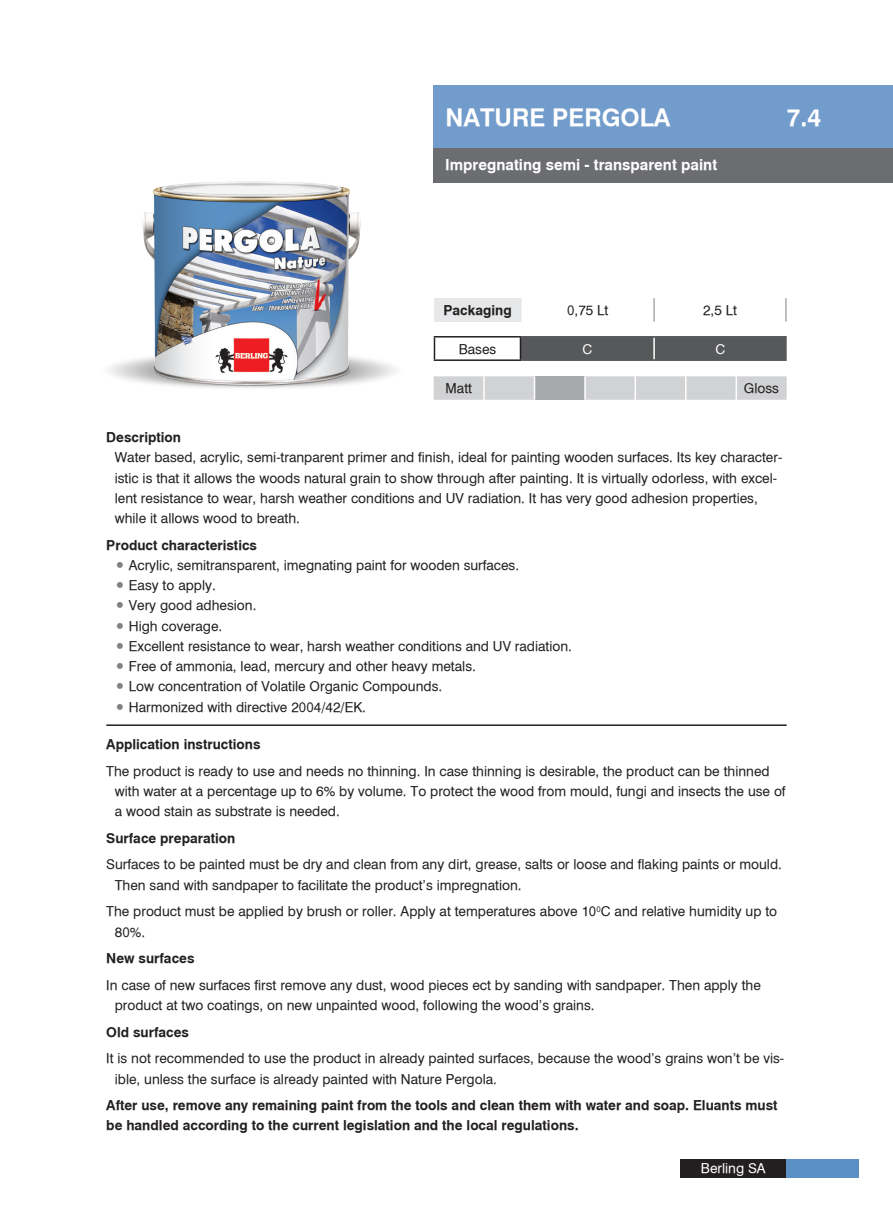
<style>
.page{position:relative;width:893px;height:1212px;background:#fff}
.page>*{position:absolute;margin:0;border:0;box-sizing:border-box;transform-origin:0 0}
.t1{font:24px "UB Helvetica Bold";color:#fff}
.t2{font:15px "UB Helvetica Bold";color:#fff}
.t3{font:13.5px/20.2px "UB Helvetica";color:#231f20}
.t4{font:13.5px/20.2px "UB Helvetica Bold";color:#231f20}
.t5{font:13.5px "UB Helvetica";color:#fff}
.s1{font-family:"UB Helvetica Bold"}
.s2{color:#808285}
</style>
<div class="page">
<hr style="left:106px;top:724px;width:681px;height:2px;background:#231f20">
<div style="left:680px;top:1159px;width:107px;height:19px;background:#231f20"></div>
<div style="left:787px;top:1159px;width:72px;height:19px;background:#5b90c4"></div>
<img style="left:123px;top:181px;width:257px;height:208px">
<div style="left:434px;top:85px;width:459px;height:64px;background:#729ccb"></div>
<div style="left:434px;top:149px;width:459px;height:34px;background:#6c6d70"></div>
<svg style="left:434px;top:376px;width:353px;height:24px;background:#cdced0"></svg>
<hr style="left:735px;top:376px;width:2px;height:24px;background:#fff">
<hr style="left:434px;top:336px;width:87px;height:1px;background:#231f20">
<svg style="left:434px;top:337px;width:1px;height:22px"></svg>
<div style="left:520px;top:337px;width:267px;height:22px;background:#57585a"></div>
<hr style="left:434px;top:359px;width:87px;height:2px;background:#231f20">
<hr style="left:521px;top:336px;width:133px;height:1px;background:#57585a">
<hr style="left:654px;top:336px;width:133px;height:1px;background:#57585a">
<hr style="left:521px;top:359px;width:133px;height:2px;background:#57585a">
<hr style="left:654px;top:359px;width:133px;height:2px;background:#57585a">
<div style="left:434px;top:298px;width:88px;height:23px;background:#e6e7e9"></div>
<hr style="left:653px;top:298px;width:2px;height:23px;background:#a8a9ad">
<hr style="left:785px;top:298px;width:2px;height:23px;background:#a8a9ad">
<p class="t1" style="left:445px;top:103px;width:227px">NATURE PERGOLA</p>
<p class="t1" style="left:787px;top:103px;width:36px">7.4</p>
<p class="t2" style="left:445px;top:155px;width:273px">Impregnating semi - transparent paint</p>
<p class="t4" style="left:443px;top:300px;width:70px">Packaging</p>
<p class="t3" style="left:567px;top:300px;width:43px">0,75 Lt</p>
<p class="t3" style="left:703px;top:300px;width:35px">2,5 Lt</p>
<p class="t3" style="left:459px;top:339px;width:39px">Bases</p>
<p class="t5" style="left:582px;top:341px;width:11px">C</p>
<p class="t5" style="left:715px;top:341px;width:11px">C</p>
<p class="t3" style="left:446px;top:378px;width:28px">Matt</p>
<p class="t3" style="left:744px;top:378px;width:37px">Gloss</p>
<p class="t3" style="left:115px;top:427px;width:669px;text-indent:-9px"><span class="s1">Description<br></span>Water based, acrylic, semi-tranparent primer and finish, ideal for painting wooden surfaces. Its key character&shy;istic is that it allows the woods natural grain to show through after painting. It is virtually odorless, with excel&shy;lent resistance to wear, harsh weather conditions and UV radiation. It has very good adhesion properties, while it allows wood to breath.</p>
<p class="t4" style="left:106px;top:535px;width:152px">Product characteristics</p>
<p class="t3" style="left:115px;top:555px;width:406px"><span class="s2">•</span> Acrylic, semitransparent, imegnating paint for wooden surfaces.</p>
<p class="t3" style="left:115px;top:575px;width:103px"><span class="s2">•</span> Easy to apply.</p>
<p class="t3" style="left:115px;top:596px;width:143px"><span class="s2">•</span> Very good adhesion.</p>
<p class="t3" style="left:115px;top:616px;width:109px"><span class="s2">•</span> High coverage.</p>
<p class="t3" style="left:115px;top:636px;width:459px"><span class="s2">•</span> Excellent resistance to wear, harsh weather conditions and UV radiation.</p>
<p class="t3" style="left:115px;top:656px;width:363px"><span class="s2">•</span> Free of ammonia, lead, mercury and other heavy metals.</p>
<p class="t3" style="left:115px;top:677px;width:329px"><span class="s2">•</span> Low concentration of Volatile Organic Compounds.</p>
<p class="t3" style="left:115px;top:697px;width:253px"><span class="s2">•</span> Harmonized with directive 2004/42/EK.</p>
<p class="t4" style="left:106px;top:734px;width:156px">Application instructions</p>
<p class="t3" style="left:115px;top:761px;width:672px;text-indent:-9px">The product is ready to use and needs no thinning. In case thinning is desirable, the product can be thinned with water at a percentage up to 6% by volume. To protect the wood from mould, fungi and insects the use of a wood stain as substrate is needed.</p>
<p class="t4" style="left:106px;top:828px;width:131px">Surface preparation</p>
<p class="t3" style="left:115px;top:854px;width:669px;text-indent:-9px">Surfaces to be painted must be dry and clean from any dirt, grease, salts or loose and flaking paints or mould.<br>Then sand with sandpaper to facilitate the product’s impregnation.</p>
<p class="t3" style="left:115px;top:901px;width:664px;text-indent:-9px">The product must be applied by brush or roller. Apply at temperatures above 10<sup>0</sup>C and relative humidity up to<br>80%.</p>
<p class="t4" style="left:106px;top:948px;width:90px">New surfaces</p>
<p class="t3" style="left:115px;top:975px;width:647px;text-indent:-9px">In case of new surfaces first remove any dust, wood pieces ect by sanding with sandpaper. Then apply the product at two coatings, on new unpainted wood, following the wood’s grains.</p>
<p class="t4" style="left:106px;top:1022px;width:84px">Old surfaces</p>
<p class="t3" style="left:115px;top:1048px;width:671px;text-indent:-9px">It is not recommended to use the product in already painted surfaces, because the wood’s grains won’t be vis&shy;ible, unless the surface is already painted with Nature Pergola.</p>
<p class="t4" style="left:106px;top:1095px;width:673px">After use, remove any remaining paint from the tools and clean them with water and soap. Eluants must be handled according to the current legislation and the local regulations.</p>
<p class="t5" style="left:701px;top:1160px;width:66px">Berling SA</p>
</div>
